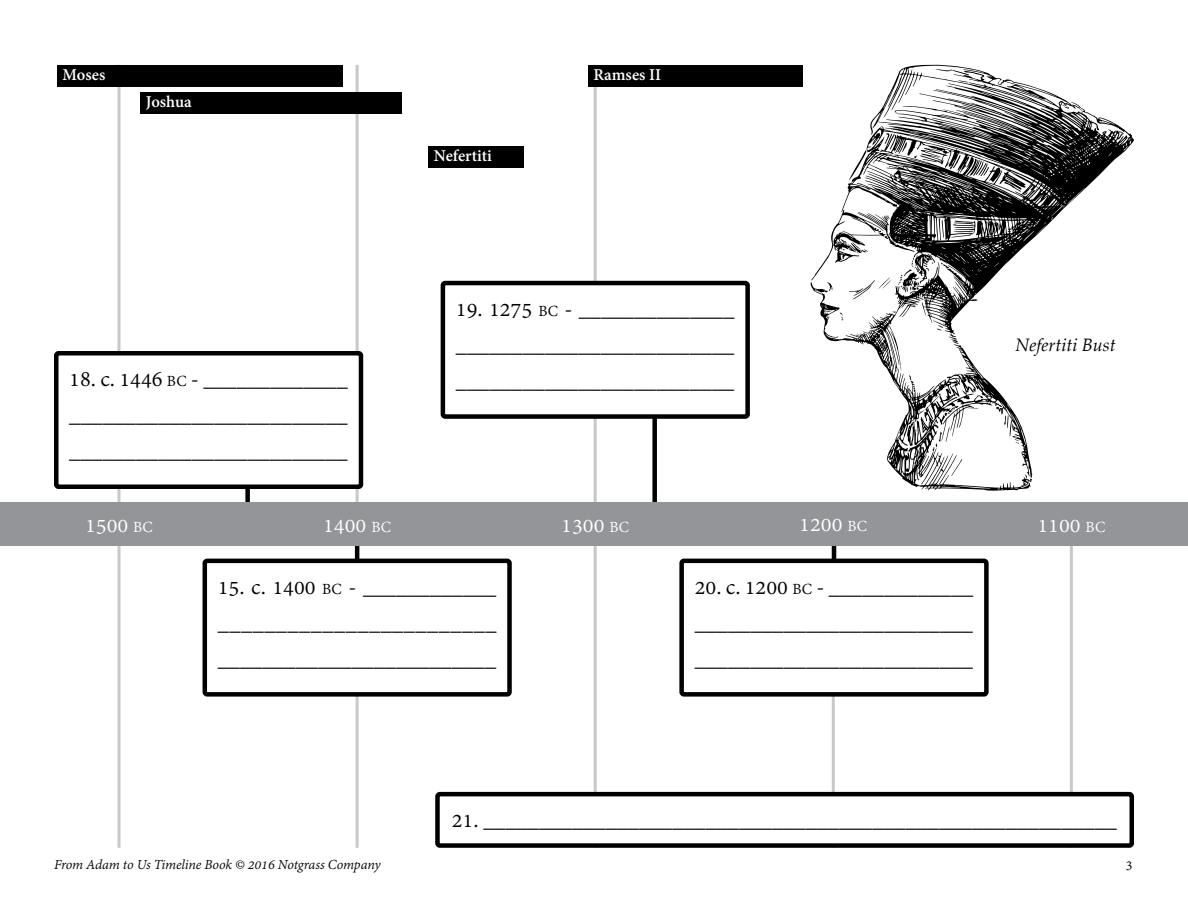
<style>
.page{position:relative;width:1188px;height:918px;background:#fff}
.page>*{position:absolute;margin:0;border:0;box-sizing:border-box;transform-origin:0 0}
.t1{font:24px/36px "Adobe Devanagari";color:#000;text-align:justify}
.t2{font:24px "Adobe Devanagari";color:#fff}
.t3{font:700 18px "Adobe Devanagari";color:#fff}
.t4{font:italic 18px "Palatino Linotype";color:#000}
.t5{font:italic 15px "Adobe Devanagari";letter-spacing:-.01em;color:#000}
.t6{font:15px "Adobe Devanagari";color:#000}
.s1{font-size:16.8px}
.s2{font-style:inherit}
</style>
<div class="page">
<hr style="left:832px;top:518px;width:3px;height:330px;background:#c7c8ca">
<div style="left:245px;top:382px;width:5px;height:123px;background:#000"></div>
<hr style="left:356px;top:65px;width:3px;height:783px;background:#c7c8ca">
<hr style="left:594px;top:65px;width:3px;height:783px;background:#c7c8ca">
<hr style="left:1070px;top:521px;width:3px;height:327px;background:#c7c8ca">
<hr style="left:118px;top:65px;width:3px;height:783px;background:#c7c8ca">
<div style="left:652px;top:355px;width:5px;height:167px;background:#000"></div>
<div style="left:57px;top:65px;width:286px;height:21px;background:#000"></div>
<hr style="left:832px;top:531px;width:4px;height:64px;background:#000">
<hr style="left:355px;top:505px;width:4px;height:164px;background:#000">
<div style="left:0;top:502px;width:1188px;height:43px;background:#939598"></div>
<div style="left:56px;top:353px;width:305px;height:134px;background:#fff;border-radius:2px"></div>
<div style="left:54px;top:351px;width:309px;height:138px;border:4px solid #000;border-radius:2px"></div>
<div style="left:205px;top:561px;width:305px;height:133px;background:#fff;border-radius:2px"></div>
<div style="left:203px;top:559px;width:309px;height:138px;border:4px solid #000;border-radius:2px"></div>
<div style="left:443px;top:283px;width:305px;height:134px;background:#fff;border-radius:2px"></div>
<div style="left:441px;top:281px;width:309px;height:138px;border:4px solid #000;border-radius:2px"></div>
<div style="left:588px;top:65px;width:214px;height:21px;background:#000"></div>
<div style="left:682px;top:561px;width:304px;height:133px;background:#fff;border-radius:2px"></div>
<div style="left:679px;top:559px;width:310px;height:138px;border:4px solid #000;border-radius:2px"></div>
<div style="left:437px;top:794px;width:695px;height:52px;background:#fff;border-radius:2px"></div>
<div style="left:435px;top:792px;width:699px;height:56px;border:4px solid #000;border-radius:2px"></div>
<div style="left:141px;top:92px;width:261px;height:21px;background:#000"></div>
<svg style="left:820px;top:65px;width:314px;height:426px"></svg>
<svg style="left:1004px;top:415px;width:5px;height:13px"></svg>
<svg style="left:951px;top:459px;width:11px;height:17px"></svg>
<svg style="left:933px;top:426px;width:16px;height:25px"></svg>
<svg style="left:970px;top:160px;width:56px;height:32px"></svg>
<svg style="left:902px;top:141px;width:5px;height:11px"></svg>
<svg style="left:953px;top:155px;width:8px;height:13px"></svg>
<svg style="left:914px;top:155px;width:23px;height:7px"></svg>
<svg style="left:849px;top:150px;width:18px;height:30px"></svg>
<svg style="left:811px;top:209px;width:167px;height:92px"></svg>
<svg style="left:949px;top:336px;width:10px;height:8px"></svg>
<svg style="left:944px;top:406px;width:15px;height:10px"></svg>
<svg style="left:936px;top:325px;width:7px;height:6px"></svg>
<div style="left:429px;top:146px;width:95px;height:21px;background:#000"></div>
<p class="t3" style="left:63px;top:65px;width:44px">Moses</p>
<p class="t3" style="left:146px;top:92px;width:47px">Joshua</p>
<p class="t1" style="left:69px;top:363px;width:280px">18. c. 1446 <span class="s1">BC</span> - _____________ _________________________ _________________________</p>
<p class="t3" style="left:434px;top:146px;width:60px">Nefertiti</p>
<p class="t3" style="left:593px;top:65px;width:69px">Ramses II</p>
<p class="t1" style="left:456px;top:293px;width:280px">19. 1275 <span class="s1">BC</span> <span class="s2">-</span> ______________ _________________________ _________________________</p>
<p class="t4" style="left:1015px;top:332px;width:102px">Nefertiti Bust</p>
<p class="t2" style="left:85px;top:512px;width:69px">1500 <span class="s1">BC</span></p>
<p class="t2" style="left:323px;top:512px;width:69px">1400 <span class="s1">BC</span></p>
<p class="t2" style="left:561px;top:512px;width:69px">1300 <span class="s1">BC</span></p>
<p class="t2" style="left:799px;top:511px;width:69px">1200 <span class="s1">BC</span></p>
<p class="t2" style="left:1037px;top:512px;width:69px">1100 <span class="s1">BC</span></p>
<p class="t1" style="left:218px;top:571px;width:280px">15. c. 1400 <span class="s1">BC</span> - ____________ ________________________ _________________________</p>
<p class="t1" style="left:695px;top:571px;width:280px">20. c. 1200 <span class="s1">BC</span> - _____________ _________________________ _________________________</p>
<p class="t1" style="left:452px;top:804px;width:667px">21. _________________________________________________________</p>
<p class="t5" style="left:54px;top:857px;width:328px">From Adam to Us Timeline Book © 2016 Notgrass Company</p>
<p class="t6" style="left:1126px;top:856px;width:8px">3</p>
</div>
